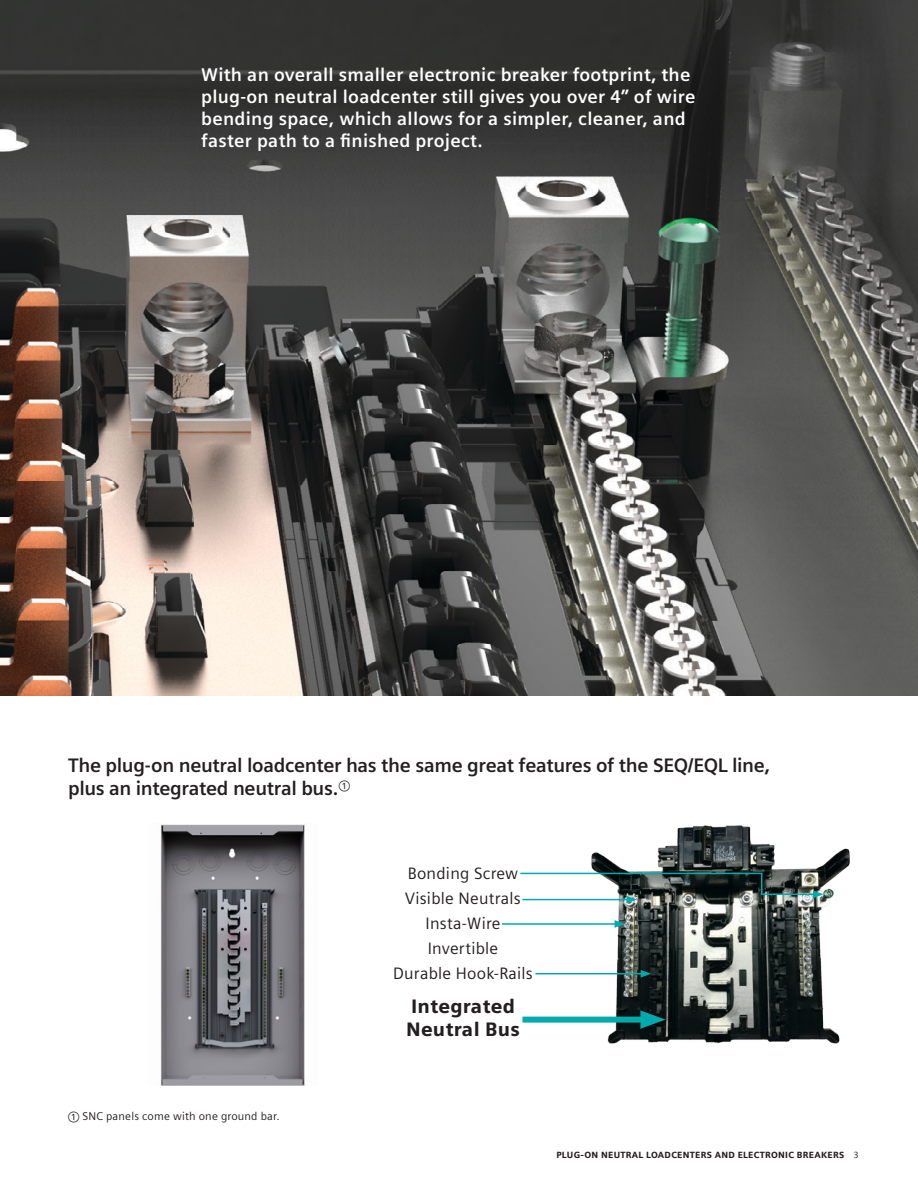
<style>
.page{position:relative;width:918px;height:1188px;background:#fff}
.page>*{position:absolute;margin:0;border:0;box-sizing:border-box;transform-origin:0 0}
.t1{font:700 19.5px/23.4px "Siemens Sans";letter-spacing:-.02em;color:#231f20}
.t2{font:900 19.5px/23.5px "Siemens Sans";color:#231f20}
.t3{font:700 18.3px/22px "Siemens Sans";letter-spacing:.015em;color:#fff}
.t4{font:16.5px/25px "Siemens Sans";letter-spacing:.015em;color:#231f20;text-align:center}
.t5{font:11.25px "Siemens Sans";letter-spacing:.015em;color:#231f20}
.t6{font:900 9px "Siemens Sans";letter-spacing:.03em;color:#231f20}
.s1{font-family:"Extra S One"}
.s2{font-weight:400}
</style>
<div class="page">
<img style="left:0;top:0;width:918px;height:696px">
<img style="left:160px;top:824px;width:145px;height:261px">
<img style="left:586px;top:825px;width:264px;height:219px">
<hr style="left:520px;top:873px;width:242px;height:1px;background:#00aaad">
<svg style="left:761px;top:874px;width:1px;height:20px"></svg>
<hr style="left:761px;top:894px;width:54px;height:1px;background:#00aaad">
<svg style="left:813px;top:890px;width:11px;height:8px"></svg>
<hr style="left:522px;top:899px;width:107px;height:1px;background:#00aaad">
<svg style="left:626px;top:896px;width:11px;height:7px"></svg>
<hr style="left:502px;top:923px;width:115px;height:2px;background:#00aaad">
<svg style="left:615px;top:920px;width:10px;height:8px"></svg>
<hr style="left:535px;top:973px;width:108px;height:1px;background:#00aaad">
<svg style="left:641px;top:970px;width:10px;height:8px"></svg>
<div style="left:522px;top:1017px;width:129px;height:6px;background:#00aaad"></div>
<svg style="left:640px;top:1010px;width:26px;height:19px"></svg>
<p class="t3" style="left:201px;top:62px;width:496px">With an overall smaller electronic breaker footprint, the plug-on neutral loadcenter still gives you over 4” of wire bending space, which allows for a simpler, cleaner, and faster path to a finished project.</p>
<p class="t1" style="left:68px;top:752px;width:704px">The plug-on neutral loadcenter has the same great features of the SEQ/EQL line, plus an integrated neutral bus.<sup>a</sup></p>
<p class="t5" style="left:68px;top:1108px;width:213px"><span class="s1">a</span> SNC panels come with one ground bar.</p>
<p class="t4" style="left:393px;top:859px;width:141px">Bonding Screw<br>Visible Neutrals<br>Insta-Wire<br>Invertible<br>Durable Hook-Rails</p>
<p class="t2" style="left:406px;top:993px;width:115px">I NTEGRATED<br>NEUTRAL BUS</p>
<p class="t6" style="left:556px;top:1148px;width:304px">PLUG-ON NEUTRAL LOADCENTERS AN D ELECTRON IC BREAKERS <span class="s2">3</span></p>
</div>
